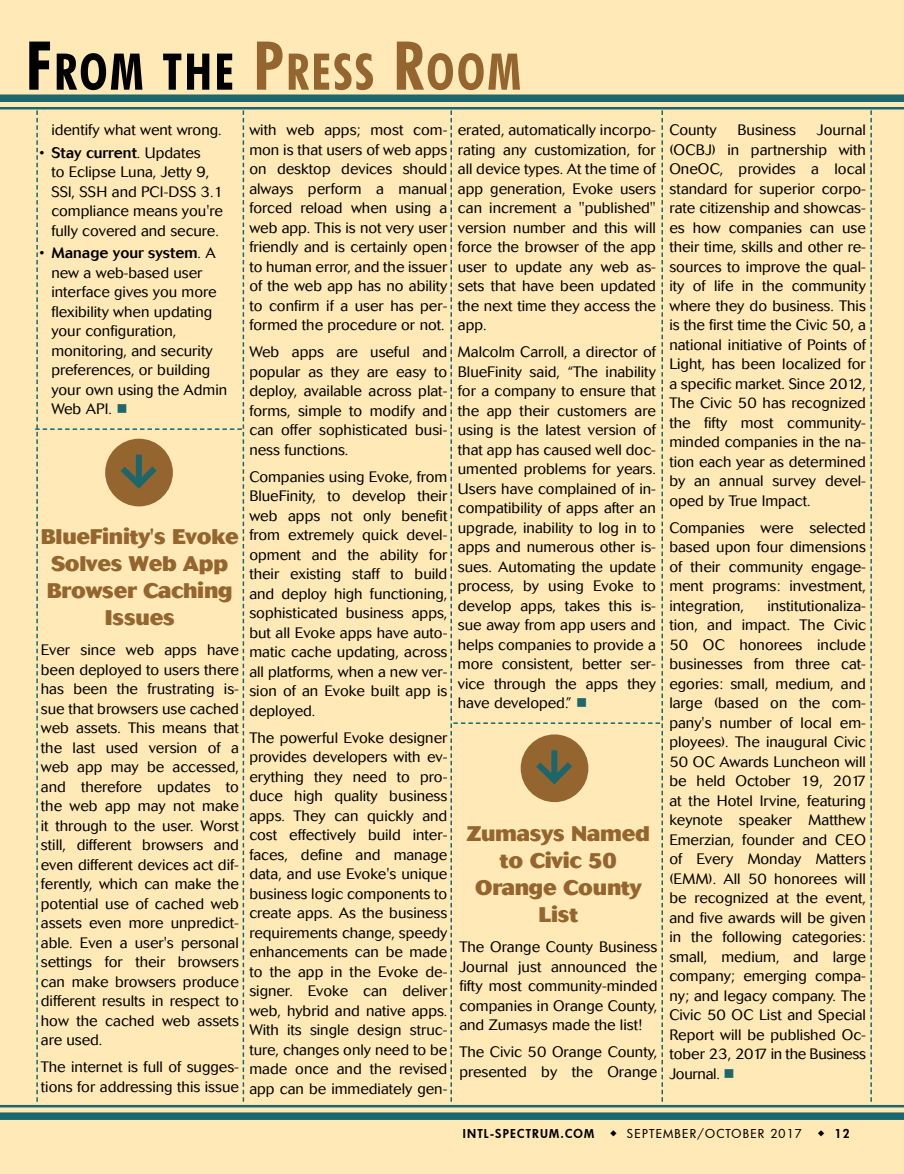
<style>
.page{position:relative;width:904px;height:1174px;background:#ffeab7}
.page>*{position:absolute;margin:0;border:0;box-sizing:border-box;transform-origin:0 0}
.t1{font:700 condensed 50.7px "Futura BT";letter-spacing:.04em;color:#95652f}
.t2{font:800 21px/27px "Cosmos";letter-spacing:-.01em;color:#95652f;text-align:center}
.t3{font:300 15px/19.5px "Cosmos";color:#000;text-align:justify}
.t4{font:500 12px "Futura";letter-spacing:.1em;color:#000}
.t5{font:800 12px "Futura";letter-spacing:.1em;color:#000}
.s1{font-size:67.5px;color:#000}
.s2{color:#000}
.s3{font-size:67.5px}
.s4{font-weight:500}
.s5{color:#1d666c}
</style>
<div class="page">
<div style="left:0;top:94px;width:904px;height:8px;background:#1d666c"></div>
<hr style="left:0;top:107px;width:904px;height:3px;background:#1d666c">
<svg style="left:870px;top:110px;width:2px;height:992px"></svg>
<hr style="left:0;top:1105px;width:904px;height:2px;background:#1d666c">
<div style="left:0;top:1112px;width:904px;height:8px;background:#1d666c"></div>
<svg style="left:35px;top:110px;width:209px;height:992px"></svg>
<svg style="left:450px;top:110px;width:213px;height:992px"></svg>
<h1 class="t1" style="left:26px;top:41px;width:497px"><span class="s1">F</span><span class="s2">ROM THE</span> <span class="s3">P</span>RESS <span class="s3">R</span>OOM</h1>
<p class="t3" style="left:51px;top:120px;width:172px">identify what went wrong.</p>
<p class="t3" style="left:51px;top:143px;width:173px;text-align:left;text-indent:-12px">• <span class="s4">Stay current</span>. Updates<br>to Eclipse Luna, Jetty 9,<br>SSl, SSH and PCI-DSS 3.1 compliance means you're fully covered and secure.</p>
<p class="t3" style="left:51px;top:243px;width:177px;text-align:left;text-indent:-12px">• <span class="s4">Manage your system</span>. A new a web-based user interface gives you more flexibility when updating your configuration, monitoring, and security preferences, or building your own using the Admin<br>Web API. <span class="s5">■</span></p>
<h2 class="t2" style="left:41px;top:523px;width:199px">BlueFinity's Evoke<br>Solves Web App<br>Browser Caching<br>Issues</h2>
<p class="t3" style="left:41px;top:640px;width:200px">Ever since web apps have been deployed to users there has been the frustrating is&shy;sue that browsers use cached web assets. This means that the last used version of a web app may be accessed, and therefore updates to the web app may not make it through to the user. Worst still, different browsers and even different devices act dif&shy;ferently, which can make the potential use of cached web assets even more unpredict&shy;able. Even a user's personal settings for their browsers can make browsers produce different results in respect to how the cached web assets are used.</p>
<p class="t3" style="left:41px;top:1057px;width:200px">The internet is full of sugges&shy;tions for addressing this issue</p>
<p class="t3" style="left:249px;top:120px;width:200px">with web apps; most com&shy;mon is that users of web apps on desktop devices should always perform a manual forced reload when using a web app. This is not very user friendly and is certainly open to human error, and the issuer of the web app has no ability to confirm if a user has per&shy;formed the procedure or not.</p>
<p class="t3" style="left:249px;top:342px;width:200px">Web apps are useful and popular as they are easy to deploy, available across plat&shy;forms, simple to modify and can offer sophisticated busi&shy;ness functions.</p>
<p class="t3" style="left:249px;top:467px;width:200px">Companies using Evoke, from BlueFinity, to develop their web apps not only benefit from extremely quick devel&shy;opment and the ability for their existing staff to build and deploy high functioning, sophisticated business apps, but all Evoke apps have auto&shy;matic cache updating, across all platforms, when a new ver&shy;sion of an Evoke built app is deployed.</p>
<p class="t3" style="left:249px;top:728px;width:200px">The powerful Evoke designer provides developers with ev&shy;erything they need to pro&shy;duce high quality business apps. They can quickly and cost effectively build inter&shy;faces, define and manage data, and use Evoke's unique business logic components to create apps. As the business requirements change, speedy enhancements can be made to the app in the Evoke de&shy;signer. Evoke can deliver web, hybrid and native apps.<br>With its single design struc&shy;ture, changes only need to be made once and the revised app can be immediately gen-</p>
<p class="t3" style="left:458px;top:120px;width:200px">erated, automatically incorpo&shy;rating any customization, for all device types. At the time of app generation, Evoke users can increment a "published" version number and this will force the browser of the app user to update any web as&shy;sets that have been updated the next time they access the app.</p>
<p class="t3" style="left:458px;top:342px;width:200px">Malcolm Carroll, a director of BlueFinity said, “The inability for a company to ensure that the app their customers are using is the latest version of that app has caused well doc&shy;umented problems for years.<br>Users have complained of in&shy;compatibility of apps after an upgrade, inability to log in to apps and numerous other is&shy;sues. Automating the update process, by using Evoke to develop apps, takes this is&shy;sue away from app users and helps companies to provide a more consistent, better ser&shy;vice through the apps they have developed.” <span class="s5">■</span></p>
<h2 class="t2" style="left:467px;top:820px;width:185px">Zumasys Named to Civic 50<br>Orange County<br>List</h2>
<p class="t3" style="left:459px;top:937px;width:200px">The Orange County Business Journal just announced the fifty most community-minded companies in Orange County, and Zumasys made the list!</p>
<p class="t3" style="left:459px;top:1042px;width:199px">The Civic 50 Orange County, presented by the Orange</p>
<p class="t3" style="left:669px;top:120px;width:49px">County</p>
<p class="t3" style="left:737px;top:120px;width:60px">Business</p>
<p class="t3" style="left:669px;top:120px;width:198px;text-indent:147px">Journal (OCBJ) in partnership with OneOC, provides a local standard for superior corpo&shy;rate citizenship and showcas&shy;es how companies can use their time, skills and other re&shy;sources to improve the qual&shy;ity of life in the community where they do business. This is the first time the Civic 50, a national initiative of Points of Light, has been localized for a specific market. Since 2012, The Civic 50 has recognized the fifty most community&shy;minded companies in the na&shy;tion each year as determined by an annual survey devel&shy;oped by True Impact.</p>
<p class="t3" style="left:669px;top:518px;width:198px">Companies were selected based upon four dimensions of their community engage&shy;ment programs: investment, integration,</p>
<p class="t3" style="left:669px;top:596px;width:198px;text-indent:98px">institutionaliza&shy;tion, and impact. The Civic 50 OC honorees include businesses from three cat&shy;egories: small, medium, and large (based on the com&shy;pany's number of local em&shy;ployees). The inaugural Civic 50 OC Awards Luncheon will be held October 19, 2017 at the Hotel Irvine, featuring keynote speaker Matthew Emerzian, founder and CEO of Every Monday Matters (EMM). All 50 honorees will be recognized at the event, and five awards will be given in the following categories: small, medium, and large company; emerging compa&shy;ny; and legacy company. The Civic 50 OC List and Special Report will be published Oc&shy;tober 23, 2017 in the Business Journal. <span class="s5">■</span></p>
<p class="t5" style="left:463px;top:1126px;width:133px">INTL-SPECTRUM.COM</p>
<p class="t4" style="left:610px;top:1126px;width:194px">◆ SEPTEMBER/OCTOBER 2017</p>
<p class="t5" style="left:817px;top:1126px;width:34px">◆ 12</p>
</div>
